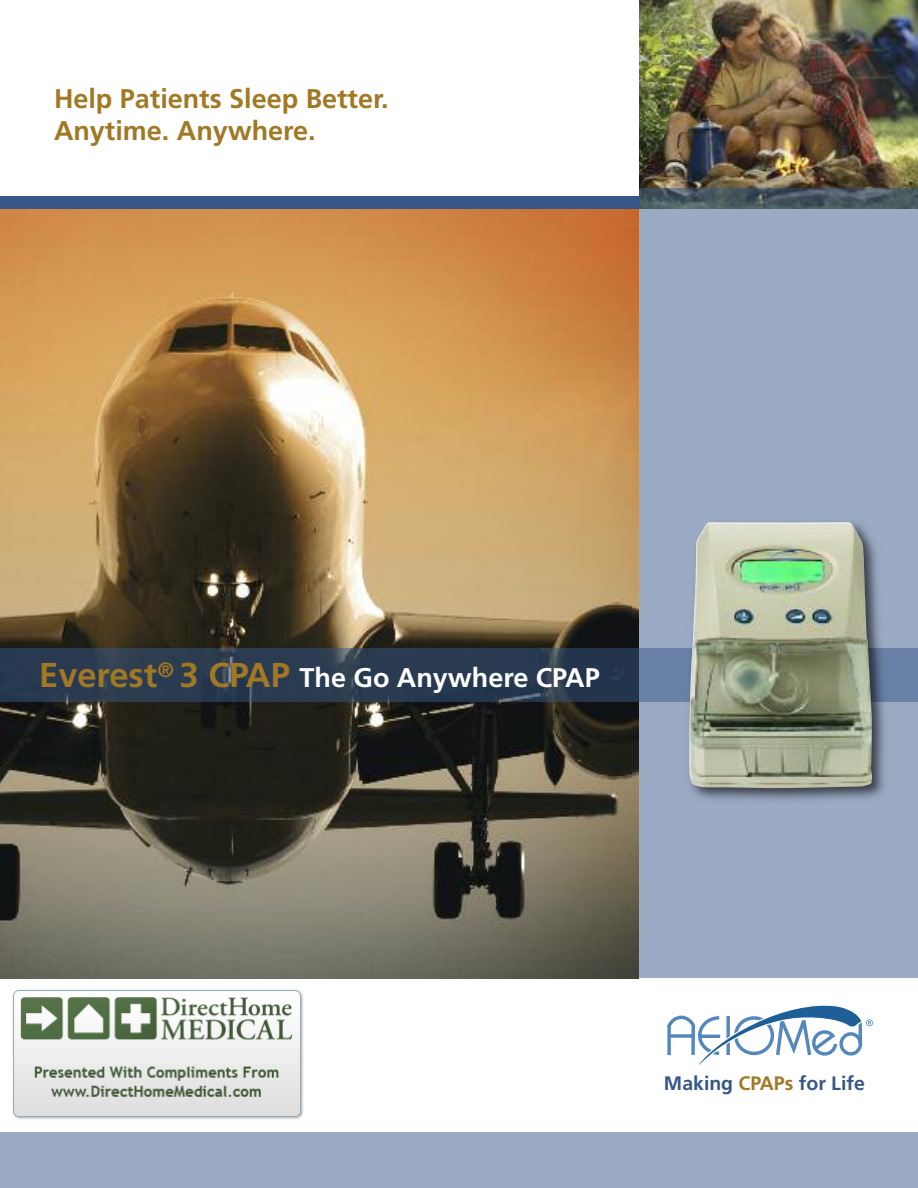
<style>
.page{position:relative;width:918px;height:1188px;background:#fff}
.page>*{position:absolute;margin:0;border:0;box-sizing:border-box;transform-origin:0 0}
.t1{font:700 27px/32.4px "Frutiger LT";color:#a17824}
.t2{font:700 27px "Frutiger LT";color:#fff}
.t3{font:700 19.5px "Frutiger LT";color:#375788}
.s1{font-size:34.5px;color:#a17824}
.s2{color:#a17824}
</style>
<div class="page">
<img style="left:639px;top:0;width:279px;height:188px">
<div style="left:639px;top:208px;width:279px;height:770px;background:#9babc4"></div>
<img style="left:639px;top:188px;width:279px;height:20px">
<img style="left:0;top:208px;width:639px;height:770px">
<svg style="left:667px;top:1005px;width:206px;height:60px"></svg>
<img style="left:0;top:648px;width:633px;height:54px">
<img style="left:633px;top:462px;width:285px;height:390px">
<img style="left:689px;top:522px;width:183px;height:266px">
<div style="left:0;top:1133px;width:918px;height:55px;background:#9babc4"></div>
<div style="left:0;top:196px;width:639px;height:12px;background:#375788"></div>
<img style="left:13px;top:990px;width:291px;height:130px">
<p class="t1" style="left:54px;top:85px;width:336px">Help Patients Sleep Better.<br>Anytime. Anywhere.</p>
<p class="t2" style="left:39px;top:667px;width:562px"><span class="s1">Everest</span><sup>®</sup> <span class="s1">3 CPAP</span> The Go Anywhere CPAP</p>
<p class="t3" style="left:664px;top:1076px;width:202px">Making <span class="s2">CPAPs</span> for Life</p>
</div>
